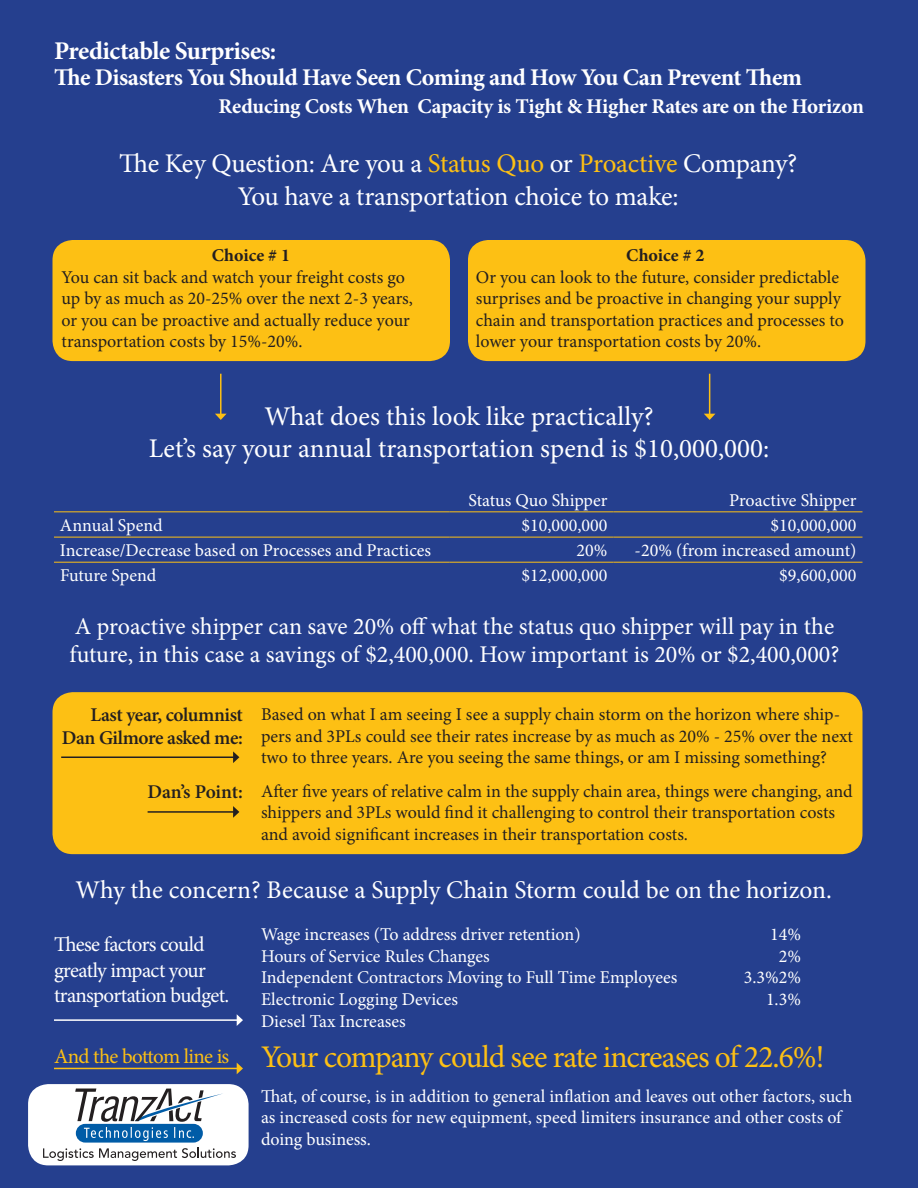
<style>
.page{position:relative;width:918px;height:1188px;background:#253f8e}
.page>*{position:absolute;margin:0;border:0;box-sizing:border-box;transform-origin:0 0}
.t1{font:31.5px "Minion Pro";letter-spacing:-.03em;color:#fdc014}
.t2{font:27px/32.4px "Minion Pro";letter-spacing:-.005em;color:#fff;text-align:center}
.t3{font:25.5px "Minion Pro";letter-spacing:-.005em;color:#fff}
.t4{font:700 25.5px "Minion Pro";letter-spacing:-.02em;color:#fff}
.t5{font:24px/28.8px "Minion Pro";color:#fff}
.t6{font:700 24px "Minion Pro";letter-spacing:-.025em;color:#fff}
.t7{font:700 21px "Minion Pro";letter-spacing:-.01em;color:#fff}
.t8{font:21px/25.2px "Minion Pro";letter-spacing:-.03em;color:#fff}
.t9{font:21px "Minion Pro";letter-spacing:-.035em;color:#fdc014}
.t10{font:600 19.5px/23.4px "Minion Pro";letter-spacing:-.02em;color:#231f20;text-align:right}
.t11{font:18px/21.6px "Minion Pro";letter-spacing:-.005em;color:#231f20}
.t12{font:18px/21.6px "Minion Pro";color:#fff}
.t13{font:700 18px "Minion Pro";letter-spacing:.005em;color:#231f20}
.s1{color:#fdc014}
</style>
<div class="page">
<div style="left:52px;top:240px;width:398px;height:121px;background:#fdc014;border-radius:20px"></div>
<div style="left:468px;top:240px;width:398px;height:121px;background:#fdc014;border-radius:20px"></div>
<div style="left:52px;top:692px;width:810px;height:162px;background:#fdc014;border-radius:20px"></div>
<div style="left:28px;top:1084px;width:221px;height:81px;background:#fff;border-radius:20px"></div>
<hr style="left:54px;top:511px;width:395px;height:1px;background:#fdc014">
<hr style="left:449px;top:511px;width:165px;height:1px;background:#fdc014">
<hr style="left:614px;top:511px;width:248px;height:1px;background:#fdc014">
<hr style="left:54px;top:537px;width:395px;height:1px;background:#fdc014">
<hr style="left:449px;top:537px;width:165px;height:1px;background:#fdc014">
<hr style="left:614px;top:537px;width:248px;height:1px;background:#fdc014">
<hr style="left:54px;top:562px;width:395px;height:1px;background:#fdc014">
<hr style="left:449px;top:562px;width:165px;height:1px;background:#fdc014">
<hr style="left:614px;top:562px;width:248px;height:1px;background:#fdc014">
<hr style="left:220px;top:374px;width:2px;height:40px;background:#fdc014">
<svg style="left:215px;top:414px;width:12px;height:6px"></svg>
<hr style="left:709px;top:374px;width:1px;height:40px;background:#fdc014">
<svg style="left:704px;top:414px;width:11px;height:6px"></svg>
<hr style="left:54px;top:1019px;width:183px;height:2px;background:#fff">
<svg style="left:237px;top:1014px;width:6px;height:12px"></svg>
<hr style="left:61px;top:757px;width:173px;height:1px;background:#231f20">
<svg style="left:233px;top:751px;width:6px;height:12px"></svg>
<hr style="left:148px;top:811px;width:86px;height:2px;background:#231f20">
<svg style="left:233px;top:806px;width:6px;height:12px"></svg>
<hr style="left:54px;top:1068px;width:183px;height:1px;background:#fdc014">
<svg style="left:237px;top:1063px;width:6px;height:11px"></svg>
<svg style="left:43px;top:1089px;width:193px;height:72px"></svg>
<h3 class="t4" style="left:54px;top:33px;width:224px">Predictable Surprises:</h3>
<h3 class="t6" style="left:54px;top:60px;width:750px">The Disasters You Should Have Seen Coming and How You Can Prevent Them</h3>
<p class="t7" style="left:219px;top:91px;width:647px">Reducing Costs When Capacity is Tight &amp; Higher Rates are on the Horizon</p>
<h2 class="t2" style="left:119px;top:147px;width:680px">The Key Question: Are you a <span class="s1">Status Quo</span> or <span class="s1">Proactive</span> Company?<br>You have a transportation choice to make:</h2>
<p class="t13" style="left:212px;top:243px;width:80px">Choice # 1</p>
<p class="t11" style="left:61px;top:266px;width:353px">You can sit back and watch your freight costs go up by as much as 20-25% over the next 2-3 years, or you can be proactive and actually reduce your transportation costs by 15%-20%.</p>
<p class="t13" style="left:626px;top:243px;width:80px">Choice # 2</p>
<p class="t11" style="left:476px;top:266px;width:370px">Or you can look to the future, consider predictable surprises and be proactive in changing your supply chain and transportation practices and processes to lower your transportation costs by 20%.</p>
<h2 class="t2" style="left:149px;top:400px;width:622px">What does this look like practically?<br>Let’s say your annual transportation spend is $10,000,000:</h2>
<p class="t12" style="left:468px;top:489px;width:141px">Status Quo Shipper</p>
<p class="t12" style="left:729px;top:489px;width:129px">Proactive Shipper</p>
<p class="t12" style="left:60px;top:514px;width:104px">Annual Spend</p>
<p class="t12" style="left:522px;top:514px;width:87px">$10,000,000</p>
<p class="t12" style="left:771px;top:514px;width:87px">$10,000,000</p>
<p class="t12" style="left:60px;top:540px;width:373px">Increase/Decrease based on Processes and Practices</p>
<p class="t12" style="left:577px;top:540px;width:32px">20%</p>
<p class="t12" style="left:635px;top:540px;width:223px">-20% (from increased amount)</p>
<p class="t12" style="left:60px;top:565px;width:98px">Future Spend</p>
<p class="t12" style="left:522px;top:565px;width:87px">$12,000,000</p>
<p class="t12" style="left:779px;top:565px;width:79px">$9,600,000</p>
<h3 class="t5" style="left:70px;top:612px;width:771px">A proactive shipper can save 20% off what the status quo shipper will pay in the future, in this case a savings of $2,400,000. How important is 20% or $2,400,000?</h3>
<p class="t10" style="left:62px;top:703px;width:183px">Last year, columnist<br>Dan Gilmore asked me:</p>
<p class="t10" style="left:147px;top:780px;width:97px">Dan’s Point:</p>
<p class="t11" style="left:261px;top:703px;width:594px">Based on what I am seeing I see a supply chain storm on the horizon where ship&shy;pers and 3PLs could see their rates increase by as much as 20% - 25% over the next two to three years. Are you seeing the same things, or am I missing something?</p>
<p class="t11" style="left:261px;top:780px;width:593px">After five years of relative calm in the supply chain area, things were changing, and shippers and 3PLs would find it challenging to control their transportation costs and avoid significant increases in their transportation costs.</p>
<h3 class="t3" style="left:76px;top:873px;width:758px">Why the concern? Because a Supply Chain Storm could be on the horizon.</h3>
<p class="t8" style="left:54px;top:932px;width:177px">These factors could greatly impact your transportation budget.</p>
<p class="t9" style="left:54px;top:1042px;width:177px">And the bottom line is</p>
<p class="t12" style="left:261px;top:924px;width:418px">Wage increases (To address driver retention)<br>Hours of Service Rules Changes<br>Independent Contractors Moving to Full Time Employees Electronic Logging Devices<br>Diesel Tax Increases</p>
<p class="t12" style="left:744px;top:924px;width:59px;text-align:right">14%<br>2%<br>3.3%2%<br>1.3%</p>
<h1 class="t1" style="left:261px;top:1036px;width:565px">Your company could see rate increases of 22.6%!</h1>
<p class="t12" style="left:261px;top:1085px;width:593px">That, of course, is in addition to general inflation and leaves out other factors, such as increased costs for new equipment, speed limiters insurance and other costs of doing business.</p>
</div>
